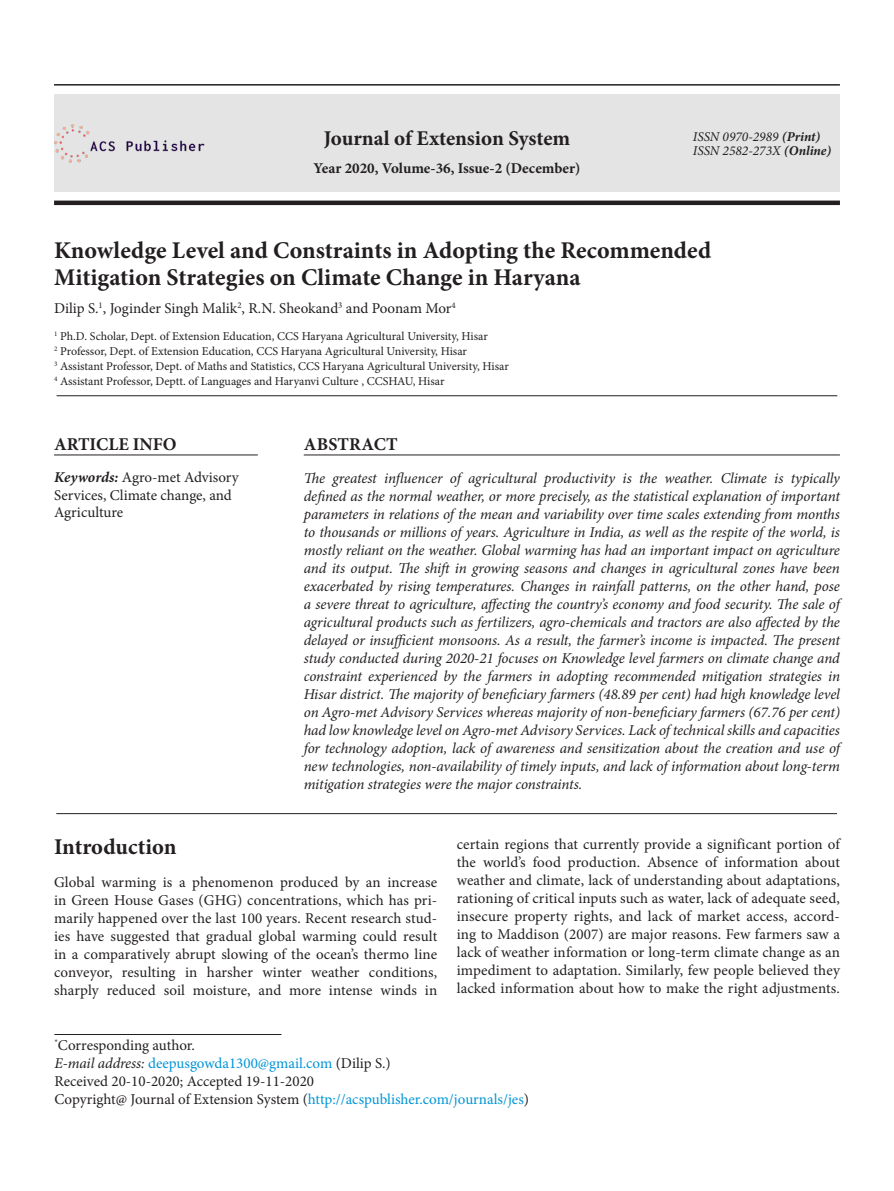
<style>
.page{position:relative;width:894px;height:1191px;background:#fff}
.page>*{position:absolute;margin:0;border:0;box-sizing:border-box;transform-origin:0 0}
.article_title{font:700 24px/27px "Minion Pro";color:#231f20}
.head-1{font:700 22.5px "Minion Pro";letter-spacing:-.005em;color:#231f20}
.t1{font:700 21px "Minion Pro";letter-spacing:-.005em;color:#231f20}
.Article_Info{font:700 18px "Minion Pro";color:#231f20}
.Abstract{font:700 18px "Minion Pro";letter-spacing:.01em;color:#231f20}
.abstract_text{font:italic 15px/18px "Minion Pro";letter-spacing:-.01em;color:#231f20;text-align:justify}
.para-1{font:15px/18px "Minion Pro";color:#231f20;text-align:justify}
.author_name{font:15px "Minion Pro";letter-spacing:-.005em;color:#231f20}
.t2{font:15px "Minion Pro";color:#0095d5}
.t3{font:700 15px "Minion Pro";color:#231f20}
.t4{font:italic 13.5px "Minion Pro";color:#231f20}
.author-affil{font:12px "Minion Pro";letter-spacing:-.005em;color:#231f20}
.s1{font-weight:700}
.s2{font-weight:700;font-style:italic}
.s3{font-style:italic;color:#231f20}
.s4{color:#231f20}
.s5{color:#0095d5}
</style>
<div class="page">
<hr style="left:303px;top:454px;width:536px;height:1px;background:#231f20">
<hr style="left:57px;top:395px;width:780px;height:1px;background:#231f20">
<hr style="left:56px;top:813px;width:780px;height:1px;background:#231f20">
<hr style="left:54px;top:1033px;width:227px;height:1px;background:#231f20">
<hr style="left:54px;top:84px;width:785px;height:2px;background:#231f20">
<div style="left:54px;top:200px;width:785px;height:5px;background:#231f20"></div>
<div style="left:54px;top:94px;width:785px;height:98px;background:#e4e4e4"></div>
<img style="left:54px;top:124px;width:150px;height:38px">
<hr style="left:54px;top:454px;width:204px;height:1px;background:#231f20">
<p class="t1" style="left:324px;top:123px;width:248px">Journal of Extension System</p>
<p class="t3" style="left:313px;top:158px;width:268px">Year 2020, Volume-36, Issue-2 (December)</p>
<p class="t4" style="left:692px;top:127px;width:129px">ISSN 0970-2989 <span class="s1">(Print)</span></p>
<p class="t4" style="left:692px;top:141px;width:140px">ISSN 2582-273X <span class="s1">(Online)</span></p>
<p class="article_title" style="left:54px;top:236px;width:658px">Knowledge Level and Constraints in Adopting the Recommended<br>Mitigation Strategies on Climate Change in Haryana</p>
<p class="author_name" style="left:54px;top:298px;width:403px">Dilip S.<sup>1</sup>, Joginder Singh Malik<sup>2</sup>, R.N. Sheokand<sup>3</sup> and Poonam Mor<sup>4</sup></p>
<p class="author-affil" style="left:54px;top:328px;width:435px"><sup>1</sup> Ph.D. Scholar, Dept. of Extension Education, CCS Haryana Agricultural University, Hisar</p>
<p class="author-affil" style="left:54px;top:343px;width:414px"><sup>2</sup> Professor, Dept. of Extension Education, CCS Haryana Agricultural University, Hisar</p>
<p class="author-affil" style="left:54px;top:358px;width:456px"><sup>3</sup> Assistant Professor, Dept. of Maths and Statistics, CCS Haryana Agricultural University, Hisar</p>
<p class="author-affil" style="left:54px;top:373px;width:392px"><sup>4</sup> Assistant Professor, Deptt. of Languages and Haryanvi Culture , CCSHAU, Hisar</p>
<p class="Article_Info" style="left:54px;top:431px;width:124px">ARTICLE INFO</p>
<p class="para-1" style="left:54px;top:469px;width:186px;line-height:17.2px;text-align:left"><span class="s2">Keywords:</span> Agro-met Advisory<br>Services, Climate change, and<br>Agriculture</p>
<p class="Abstract" style="left:304px;top:431px;width:95px">ABSTRACT</p>
<p class="abstract_text" style="left:303px;top:469px;width:537px">The greatest influencer of agricultural productivity is the weather. Climate is typically defined as the normal weather, or more precisely, as the statistical explanation of important parameters in relations of the mean and variability over time scales extending from months to thousands or millions of years. Agriculture in India, as well as the respite of the world, is mostly reliant on the weather. Global warming has had an important impact on agriculture and its output. The shift in growing seasons and changes in agricultural zones have been exacerbated by rising temperatures. Changes in rainfall patterns, on the other hand, pose a severe threat to agriculture, affecting the country’s economy and food security. The sale of agricultural products such as fertilizers, agro-chemicals and tractors are also affected by the delayed or insufficient monsoons. As a result, the farmer’s income is impacted. The present study conducted during 2020-21 focuses on Knowledge level farmers on climate change and constraint experienced by the farmers in adopting recommended mitigation strategies in Hisar district. The majority of beneficiary farmers (48.89 per cent) had high knowledge level on Agro-met Advisory Services whereas majority of non-beneficiary farmers (67.76 per cent) had low knowledge level on Agro-met Advisory Services. Lack of technical skills and capacities for technology adoption, lack of awareness and sensitization about the creation and use of new technologies, non-availability of timely inputs, and lack of information about long-term mitigation strategies were the major constraints.</p>
<p class="head-1" style="left:54px;top:831px;width:124px">Introduction</p>
<p class="para-1" style="left:54px;top:872px;width:384px">Global warming is a phenomenon produced by an increase in Green House Gases (GHG) concentrations, which has pri&shy;marily happened over the last 100 years. Recent research stud&shy;ies have suggested that gradual global warming could result in a comparatively abrupt slowing of the ocean’s thermo line conveyor, resulting in harsher winter weather conditions, sharply reduced soil moisture, and more intense winds in</p>
<p class="para-1" style="left:456px;top:834px;width:384px">certain regions that currently provide a significant portion of the world’s food production. Absence of information about weather and climate, lack of understanding about adaptations, rationing of critical inputs such as water, lack of adequate seed, insecure property rights, and lack of market access, accord&shy;ing to Maddison (2007) are major reasons. Few farmers saw a lack of weather information or long-term climate change as an impediment to adaptation. Similarly, few people believed they lacked information about how to make the right adjustments.</p>
<p class="para-1" style="left:54px;top:1035px;width:142px"><sup>*</sup>Corresponding author.</p>
<p class="t2" style="left:54px;top:1052px;width:338px"><span class="s3">E-mail address:</span> deepusgowda1300@gmail.com <span class="s4">(Dilip S.)</span></p>
<p class="para-1" style="left:54px;top:1071px;width:261px">Received 20-10-2020; Accepted 19-11-2020</p>
<p class="para-1" style="left:54px;top:1089px;width:476px">Copyright@ Journal of Extension System (<span class="s5">http://acspublisher.com/journals/jes</span>)</p>
</div>
